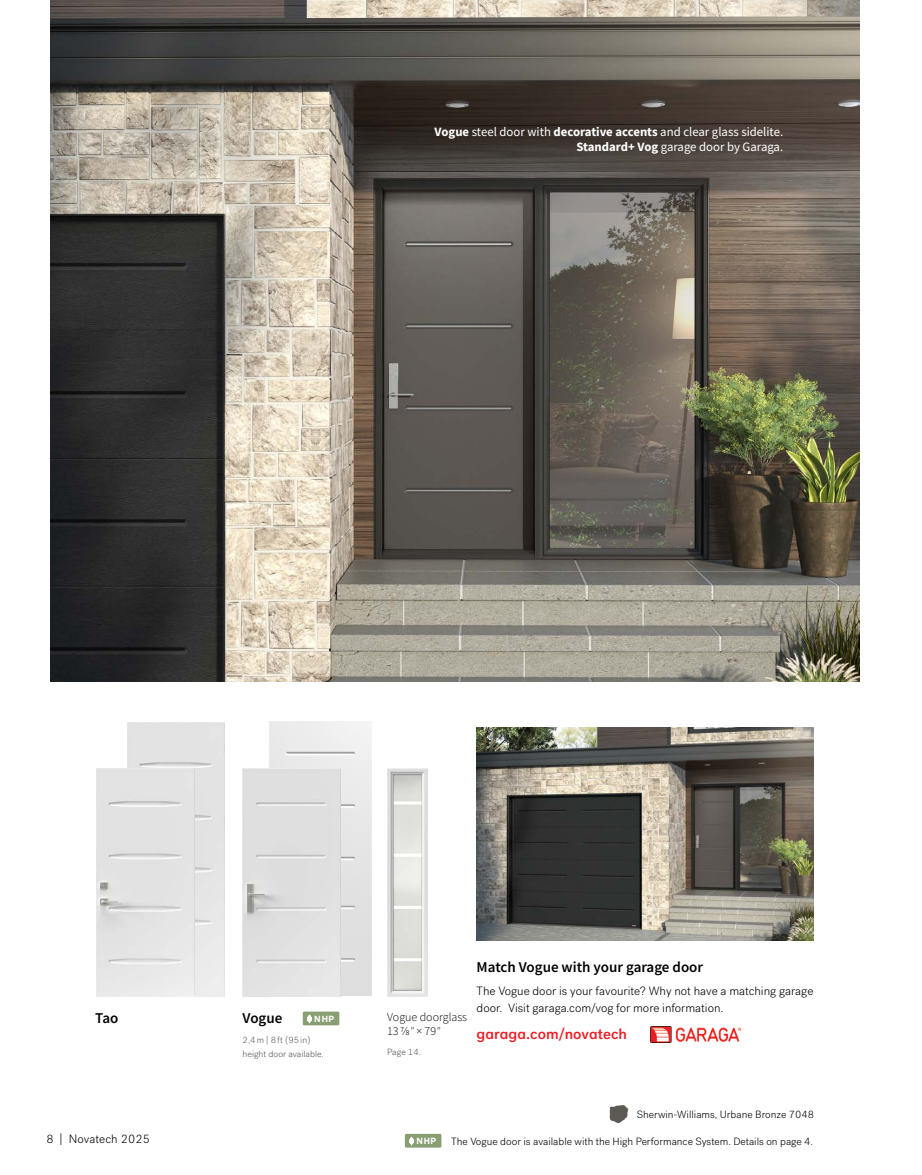
<style>
.page{position:relative;width:922px;height:1175px;background:#fff}
.page>*{position:absolute;margin:0;border:0;box-sizing:border-box;transform-origin:0 0}
.t1{font:600 15px "Source Sans Pro";color:#000}
.t2{font:500 15px "Post Grotesk";color:#ed1d24}
.t3{font:12.75px/15.3px "Source Sans Pro";color:#fff;text-align:right}
.t4{font:300 12px/16.5px "Post Grotesk";color:#000}
.t5{font:300 12px/14.4px "Source Sans Pro";color:#000}
.t6{font:300 10.5px "Post Grotesk";color:#000}
.t7{font:300 9px/13.5px "Post Grotesk";color:#58595b}
.t8{font:700 8.85px "Post Grotesk";letter-spacing:.08em;color:#fff}
.s1{font-weight:700}
.s2{font-style:italic}
</style>
<div class="page">
<img style="left:50px;top:0;width:809px;height:682px">
<img style="left:476px;top:727px;width:336px;height:213px">
<div style="left:405px;top:1133px;width:36px;height:14px;background:#899f73"></div>
<svg style="left:409px;top:1137px;width:5px;height:8px"></svg>
<img style="left:650px;top:1026px;width:90px;height:16px">
<svg style="left:609px;top:1105px;width:19px;height:18px"></svg>
<div style="left:303px;top:1011px;width:36px;height:14px;background:#899f73"></div>
<svg style="left:307px;top:1015px;width:5px;height:7px"></svg>
<img style="left:127px;top:722px;width:98px;height:274px">
<img style="left:269px;top:721px;width:103px;height:274px">
<img style="left:97px;top:768px;width:97px;height:228px">
<img style="left:242px;top:768px;width:98px;height:228px">
<img style="left:387px;top:769px;width:40px;height:227px">
<p class="t3" style="left:434px;top:124px;width:350px"><span class="s1">Vogue</span> steel door with <span class="s1">decorative accents</span> and clear glass sidelite.<br><span class="s1">Standard+ Vog</span> garage door by Garaga.</p>
<p class="t1" style="left:95px;top:1008px;width:25px">Tao</p>
<p class="t1" style="left:242px;top:1008px;width:41px">Vogue</p>
<p class="t7" style="left:242px;top:1033px;width:83px">2,4m | 8ft (95in) height door available.</p>
<p class="t8" style="left:314px;top:1013px;width:21px">NHP</p>
<p class="t5" style="left:387px;top:1009px;width:81px">Vogue doorglass<br>13 7/8<span class="s2">"</span> × 79<span class="s2">"</span></p>
<p class="t7" style="left:387px;top:1045px;width:35px">Page 14.</p>
<p class="t1" style="left:476px;top:957px;width:228px">Match Vogue with your garage door</p>
<p class="t4" style="left:476px;top:983px;width:338px">The Vogue door is your favourite? Why not have a matching garage door. Visit garaga.com/vog for more information.</p>
<p class="t2" style="left:476px;top:1024px;width:152px">garaga.com/novatech</p>
<p class="t6" style="left:636px;top:1108px;width:179px">Sherwin-Williams, Urbane Bronze 7048</p>
<p class="t4" style="left:46px;top:1131px;width:105px">8 | Novatech 2025</p>
<p class="t8" style="left:416px;top:1135px;width:21px">NHP</p>
<p class="t6" style="left:451px;top:1135px;width:363px">The Vogue door is available with the High Performance System. Details on page 4.</p>
</div>
